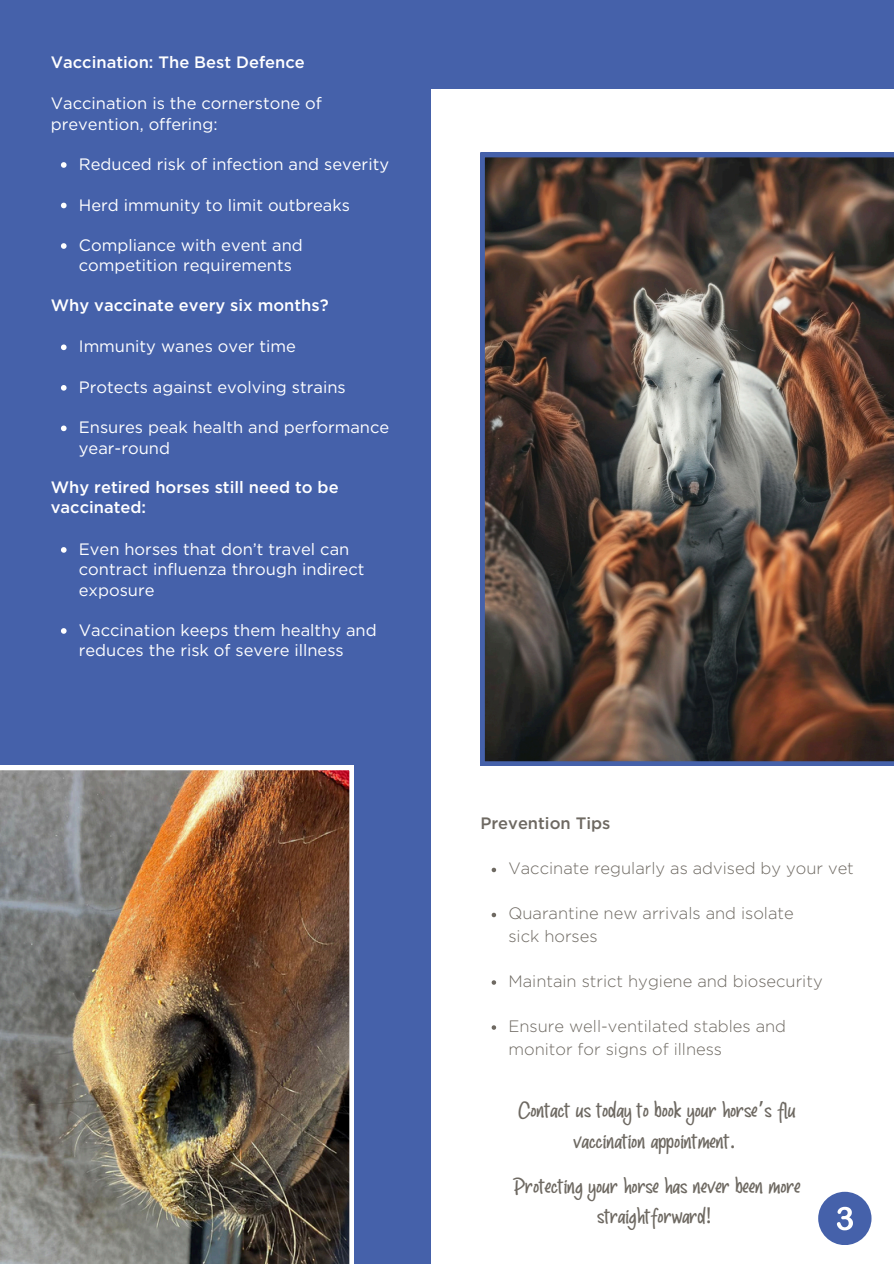
<style>
.page{position:relative;width:894px;height:1264px;background:#fff}
.page>*{position:absolute;margin:0;border:0;box-sizing:border-box;transform-origin:0 0}
.t1{font:21.9px/30.3px "Goodmarker";color:#6e6962;text-align:center}
.t2{font:16.5px/20.2px "Gotham";color:#fff}
.t3{font:300 16.5px/22.5px "Gotham";color:#6e6962}
.t4{font:500 16.5px/20.2px "Gotham";color:#fff}
.t5{font:500 16.5px "Gotham";color:#6e6962}
.s1{font-family:"Noto Sans Gurmukhi"}
.s2{font-family:"Noto Sans"}
</style>
<div class="page">
<div style="left:0;top:0;width:893px;height:1263px;background:#4561aa"></div>
<div style="left:431px;top:89px;width:462px;height:1174px;background:#fff"></div>
<img style="left:480px;top:153px;width:413px;height:612px">
<img style="left:0;top:765px;width:353px;height:498px">
<div style="left:818px;top:1191px;width:52px;height:53px;background:#4561aa;border-radius:50%"></div>
<svg style="left:836px;top:1206px;width:16px;height:24px"></svg>
<svg style="left:61px;top:162px;width:6px;height:6px"></svg>
<svg style="left:61px;top:203px;width:6px;height:5px"></svg>
<svg style="left:61px;top:243px;width:6px;height:6px"></svg>
<svg style="left:61px;top:344px;width:6px;height:6px"></svg>
<svg style="left:61px;top:385px;width:6px;height:5px"></svg>
<svg style="left:61px;top:425px;width:6px;height:6px"></svg>
<svg style="left:61px;top:547px;width:6px;height:5px"></svg>
<svg style="left:61px;top:628px;width:6px;height:5px"></svg>
<svg style="left:491px;top:867px;width:5px;height:5px"></svg>
<svg style="left:491px;top:912px;width:5px;height:5px"></svg>
<svg style="left:491px;top:980px;width:5px;height:4px"></svg>
<svg style="left:491px;top:1025px;width:5px;height:4px"></svg>
<p class="t4" style="left:51px;top:53px;width:255px">Vaccination: The Best Defence</p>
<p class="t2" style="left:51px;top:93px;width:272px">Vaccination is the cornerstone of prevention, offering:</p>
<p class="t2" style="left:79px;top:154px;width:311px">Reduced risk of infection and severity</p>
<p class="t2" style="left:79px;top:194px;width:272px">Herd immunity to limit outbreaks</p>
<p class="t2" style="left:79px;top:235px;width:225px">Compliance with event and competition requirements</p>
<p class="t4" style="left:51px;top:296px;width:279px">Why vaccinate every six months?</p>
<p class="t2" style="left:79px;top:336px;width:218px">Immunity wanes over time</p>
<p class="t2" style="left:79px;top:377px;width:268px">Protects against evolving strains</p>
<p class="t2" style="left:79px;top:417px;width:312px">Ensures peak health and performance year-round</p>
<p class="t4" style="left:51px;top:478px;width:289px">Why retired horses still need to be vaccinated:</p>
<p class="t2" style="left:79px;top:539px;width:287px">Even horses that don’t travel can contract influenza through indirect exposure</p>
<p class="t2" style="left:79px;top:620px;width:299px">Vaccination keeps them healthy and reduces the risk of severe illness</p>
<p class="t5" style="left:480px;top:816px;width:131px">Prevention Tips</p>
<p class="t3" style="left:508px;top:858px;width:347px">Vaccinate regularly as advised by your vet</p>
<p class="t3" style="left:508px;top:903px;width:287px">Quarantine new arrivals and isolate sick horses</p>
<p class="t3" style="left:508px;top:970px;width:316px">Maintain strict hygiene and biosecurity</p>
<p class="t3" style="left:508px;top:1015px;width:279px">Ensure well-ventilated stables and monitor for signs of illness</p>
<p class="t1" style="left:518px;top:1097px;width:279px">Contact us today to book your horse<span class="s1">’</span>s flu vaccination appointment<span class="s2">.</span></p>
<p class="t1" style="left:513px;top:1172px;width:288px">Protecting your horse has never been more straightforward<span class="s2">!</span></p>
</div>
